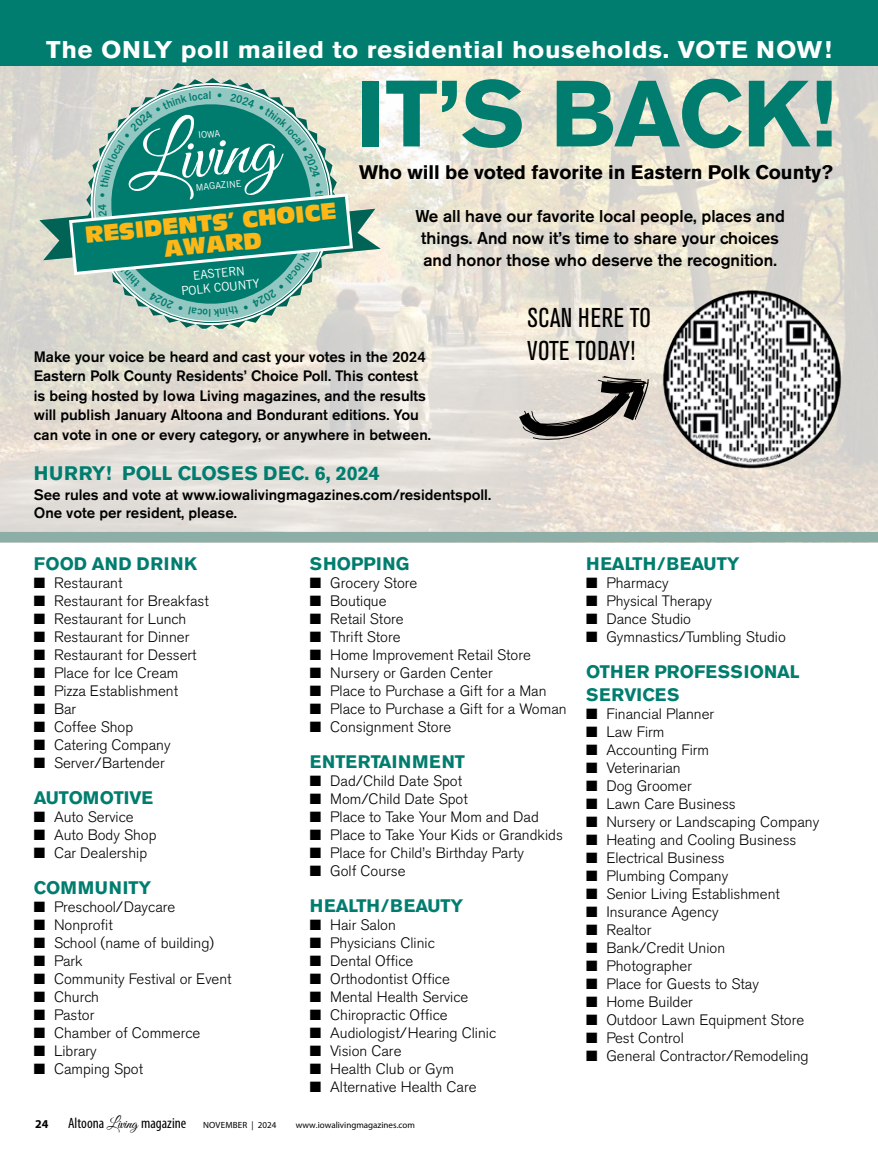
<style>
.page{position:relative;width:878px;height:1161px;background:#fff}
.page>*{position:absolute;margin:0;border:0;box-sizing:border-box;transform-origin:0 0}
.t1{font:700 93px "Akzidenz Grotesk BE";letter-spacing:-.01em;color:#007d6e}
.t2{font:73.8px "Great Vibes";color:#fff}
.t3{font:condensed 27px/32.4px "Akzidenz Grotesk BE";letter-spacing:.02em;color:#000}
.t4{font:700 24px "Akzidenz Grotesk BE";letter-spacing:.02em;color:#fff;scale:1.08 1}
.t5{font:21.6px/21.9px "Antique Olive Compact";color:#fdb716;text-align:center}
.t6{font:700 19.5px "Akzidenz Grotesk BE";color:#000}
.t7{font:700 19.5px "Akzidenz Grotesk BE";color:#007d6e}
.t8{font:700 18px/22.5px "Akzidenz Grotesk BE";color:#007d6e}
.t9{font:700 18px "Akzidenz Grotesk BE";letter-spacing:.02em;color:#007d6e}
.t10{font:700 18px "Akzidenz Grotesk BE";letter-spacing:.04em;color:#007d6e}
.t11{font:500 16.95px/22px "Akzidenz Grotesk BE";color:#000;text-align:center}
.t12{font:300 15px "Akzidenz Grotesk BE";color:#000}
.t13{font:500 15px/19.5px "Akzidenz Grotesk BE";color:#000}
.t14{font:condensed 15px "Myriad Pro";color:#000}
.t15{font:12.15px/14.2px "Trade Gothic";color:#fff;text-align:center}
.t16{font:700 12px "Myriad Pro";color:#000}
.t17{font:9.15px "Trade Gothic";color:#fff}
.t18{font:9px "Myriad Pro";color:#000}
.t19{font:9px "Myriad Pro";letter-spacing:.02em;color:#000}
.s1{font-family:"Great Vibes";font-stretch:normal}
</style>
<div class="page">
<img style="left:0;top:65px;width:878px;height:467px">
<svg style="left:91px;top:76px;width:265px;height:253px;background:#ced6c9"></svg>
<img style="left:659px;top:286px;width:185px;height:185px">
<div style="left:0;top:532px;width:878px;height:10px;background:#8caea7"></div>
<div style="left:0;top:0;width:878px;height:65px;background:#007d6e"></div>
<svg style="left:39px;top:91px;width:341px;height:226px;background:#6caca0"></svg>
<svg style="left:513px;top:340px;width:138px;height:131px;background:#e7dfd6"></svg>
<h3 class="t4" style="left:46px;top:36px;width:728px">The ONLY poll mailed to residential households. VOTE NOW!</h3>
<h2 class="t2" style="left:123px;top:120px;width:153px;rotate:-5deg">Living</h2>
<p class="t17" style="left:197px;top:130px;width:24px;rotate:-6deg">IOWA</p>
<p class="t17" style="left:195px;top:182px;width:47px;rotate:-6deg">MAGAZINE</p>
<h3 class="t5" style="left:84px;top:223px;width:254px;rotate:-5deg">RESIDENTS’ CHOICE<br>AWARD</h3>
<p class="t15" style="left:179px;top:269px;width:80px;rotate:-5deg">EASTERN<br>POLK COUNTY</p>
<h1 class="t1" style="left:356px;top:60px;width:480px">IT’S BACK!</h1>
<h3 class="t6" style="left:359px;top:161px;width:475px">Who will be voted favorite in Eastern Polk County?</h3>
<p class="t11" style="left:415px;top:205px;width:371px">We all have our favorite local people, places and things. And now it’s time to share your choices and honor those who deserve the recognition.</p>
<p class="t13" style="left:34px;top:347px;width:398px">Make your voice be heard and cast your votes in the 2024<br>Eastern Polk County Residents’ Choice Poll. This contest is being hosted by Iowa Living magazines, and the results will publish January Altoona and Bondurant editions. You can vote in one or every category, or anywhere in between.</p>
<h3 class="t7" style="left:34px;top:462px;width:347px">HURRY! POLL CLOSES DEC. 6, 2024</h3>
<p class="t13" style="left:34px;top:485px;width:459px;line-height:18px">See rules and vote at www.iowalivingmagazines.com/residentspoll.<br>One vote per resident, please.</p>
<h3 class="t3" style="left:527px;top:302px;width:125px">SCAN HERE TO<br>VOTE TODAY!</h3>
<p class="t10" style="left:34px;top:554px;width:165px">FOOD AND DRINK</p>
<p class="t12" style="left:34px;top:575px;width:90px">■ Restaurant</p>
<p class="t12" style="left:34px;top:593px;width:177px">■ Restaurant for Breakfast</p>
<p class="t12" style="left:34px;top:611px;width:154px">■ Restaurant for Lunch</p>
<p class="t12" style="left:34px;top:629px;width:157px">■ Restaurant for Dinner</p>
<p class="t12" style="left:34px;top:647px;width:164px">■ Restaurant for Dessert</p>
<p class="t12" style="left:34px;top:665px;width:146px">■ Place for Ice Cream</p>
<p class="t12" style="left:34px;top:683px;width:146px">■ Pizza Establishment</p>
<p class="t12" style="left:34px;top:701px;width:44px">■ Bar</p>
<p class="t12" style="left:34px;top:719px;width:101px">■ Coffee Shop</p>
<p class="t12" style="left:34px;top:737px;width:138px">■ Catering Company</p>
<p class="t12" style="left:34px;top:755px;width:132px">■ Server/Bartender</p>
<p class="t8" style="left:34px;top:787px;width:121px">AUTOMOTIVE</p>
<p class="t12" style="left:34px;top:809px;width:101px">■ Auto Service</p>
<p class="t12" style="left:34px;top:827px;width:124px">■ Auto Body Shop</p>
<p class="t12" style="left:34px;top:845px;width:115px">■ Car Dealership</p>
<p class="t9" style="left:34px;top:878px;width:119px">COMMUNITY</p>
<p class="t12" style="left:34px;top:899px;width:143px">■ Preschool/Daycare</p>
<p class="t12" style="left:34px;top:917px;width:81px">■ Nonprofit</p>
<p class="t12" style="left:34px;top:935px;width:182px">■ School (name of building)</p>
<p class="t12" style="left:34px;top:953px;width:51px">■ Park</p>
<p class="t12" style="left:34px;top:971px;width:199px">■ Community Festival or Event</p>
<p class="t12" style="left:34px;top:989px;width:67px">■ Church</p>
<p class="t12" style="left:34px;top:1007px;width:62px">■ Pastor</p>
<p class="t12" style="left:34px;top:1025px;width:168px">■ Chamber of Commerce</p>
<p class="t12" style="left:34px;top:1043px;width:65px">■ Library</p>
<p class="t12" style="left:34px;top:1061px;width:111px">■ Camping Spot</p>
<p class="t9" style="left:310px;top:554px;width:101px">SHOPPING</p>
<p class="t12" style="left:310px;top:575px;width:109px">■ Grocery Store</p>
<p class="t12" style="left:310px;top:593px;width:78px">■ Boutique</p>
<p class="t12" style="left:310px;top:611px;width:95px">■ Retail Store</p>
<p class="t12" style="left:310px;top:629px;width:92px">■ Thrift Store</p>
<p class="t12" style="left:310px;top:647px;width:222px">■ Home Improvement Retail Store</p>
<p class="t12" style="left:310px;top:665px;width:184px">■ Nursery or Garden Center</p>
<p class="t12" style="left:310px;top:683px;width:238px">■ Place to Purchase a Gift for a Man</p>
<p class="t12" style="left:310px;top:701px;width:258px">■ Place to Purchase a Gift for a Woman</p>
<p class="t12" style="left:310px;top:719px;width:143px">■ Consignment Store</p>
<p class="t9" style="left:310px;top:752px;width:156px">ENTERTAINMENT</p>
<p class="t12" style="left:310px;top:773px;width:154px">■ Dad/Child Date Spot</p>
<p class="t12" style="left:310px;top:791px;width:159px">■ Mom/Child Date Spot</p>
<p class="t12" style="left:310px;top:809px;width:230px">■ Place to Take Your Mom and Dad</p>
<p class="t12" style="left:310px;top:827px;width:254px">■ Place to Take Your Kids or Grandkids</p>
<p class="t12" style="left:310px;top:845px;width:216px">■ Place for Child’s Birthday Party</p>
<p class="t12" style="left:310px;top:863px;width:97px">■ Golf Course</p>
<p class="t8" style="left:310px;top:895px;width:155px">HEALTH/BEAUTY</p>
<p class="t12" style="left:310px;top:917px;width:87px">■ Hair Salon</p>
<p class="t12" style="left:310px;top:935px;width:126px">■ Physicians Clinic</p>
<p class="t12" style="left:310px;top:953px;width:105px">■ Dental Office</p>
<p class="t12" style="left:310px;top:971px;width:141px">■ Orthodontist Office</p>
<p class="t12" style="left:310px;top:989px;width:160px">■ Mental Health Service</p>
<p class="t12" style="left:310px;top:1007px;width:139px">■ Chiropractic Office</p>
<p class="t12" style="left:310px;top:1025px;width:188px">■ Audiologist/Hearing Clinic</p>
<p class="t12" style="left:310px;top:1043px;width:93px">■ Vision Care</p>
<p class="t12" style="left:310px;top:1061px;width:146px">■ Health Club or Gym</p>
<p class="t12" style="left:310px;top:1079px;width:168px">■ Alternative Health Care</p>
<p class="t16" style="left:35px;top:1116px;width:15px">24</p>
<p class="t14" style="left:68px;top:1114px;width:120px">Altoona <span class="s1">Living</span> magazine</p>
<p class="t19" style="left:203px;top:1119px;width:75px">NOVEMBER | 2024</p>
<p class="t18" style="left:296px;top:1119px;width:121px">www.iowalivingmagazines.com</p>
<p class="t8" style="left:586px;top:553px;width:155px">HEALTH/BEAUTY</p>
<p class="t12" style="left:586px;top:575px;width:84px">■ Pharmacy</p>
<p class="t12" style="left:586px;top:593px;width:127px">■ Physical Therapy</p>
<p class="t12" style="left:586px;top:611px;width:106px">■ Dance Studio</p>
<p class="t12" style="left:586px;top:629px;width:201px">■ Gymnastics/Tumbling Studio</p>
<p class="t8" style="left:586px;top:661px;width:215px">OTHER PROFESSIONAL<br>SERVICES</p>
<p class="t12" style="left:586px;top:705px;width:130px">■ Financial Planner</p>
<p class="t12" style="left:586px;top:723px;width:80px">■ Law Firm</p>
<p class="t12" style="left:586px;top:741px;width:125px">■ Accounting Firm</p>
<p class="t12" style="left:586px;top:759px;width:96px">■ Veterinarian</p>
<p class="t12" style="left:586px;top:777px;width:107px">■ Dog Groomer</p>
<p class="t12" style="left:586px;top:795px;width:151px">■ Lawn Care Business</p>
<p class="t12" style="left:586px;top:813px;width:235px">■ Nursery or Landscaping Company</p>
<p class="t12" style="left:586px;top:831px;width:212px">■ Heating and Cooling Business</p>
<p class="t12" style="left:586px;top:849px;width:140px">■ Electrical Business</p>
<p class="t12" style="left:586px;top:867px;width:144px">■ Plumbing Company</p>
<p class="t12" style="left:586px;top:885px;width:195px">■ Senior Living Establishment</p>
<p class="t12" style="left:586px;top:903px;width:134px">■ Insurance Agency</p>
<p class="t12" style="left:586px;top:921px;width:67px">■ Realtor</p>
<p class="t12" style="left:586px;top:939px;width:141px">■ Bank/Credit Union</p>
<p class="t12" style="left:586px;top:957px;width:107px">■ Photographer</p>
<p class="t12" style="left:586px;top:975px;width:174px">■ Place for Guests to Stay</p>
<p class="t12" style="left:586px;top:993px;width:108px">■ Home Builder</p>
<p class="t12" style="left:586px;top:1011px;width:220px">■ Outdoor Lawn Equipment Store</p>
<p class="t12" style="left:586px;top:1029px;width:99px">■ Pest Control</p>
<p class="t12" style="left:586px;top:1047px;width:224px">■ General Contractor/Remodeling</p>
</div>
